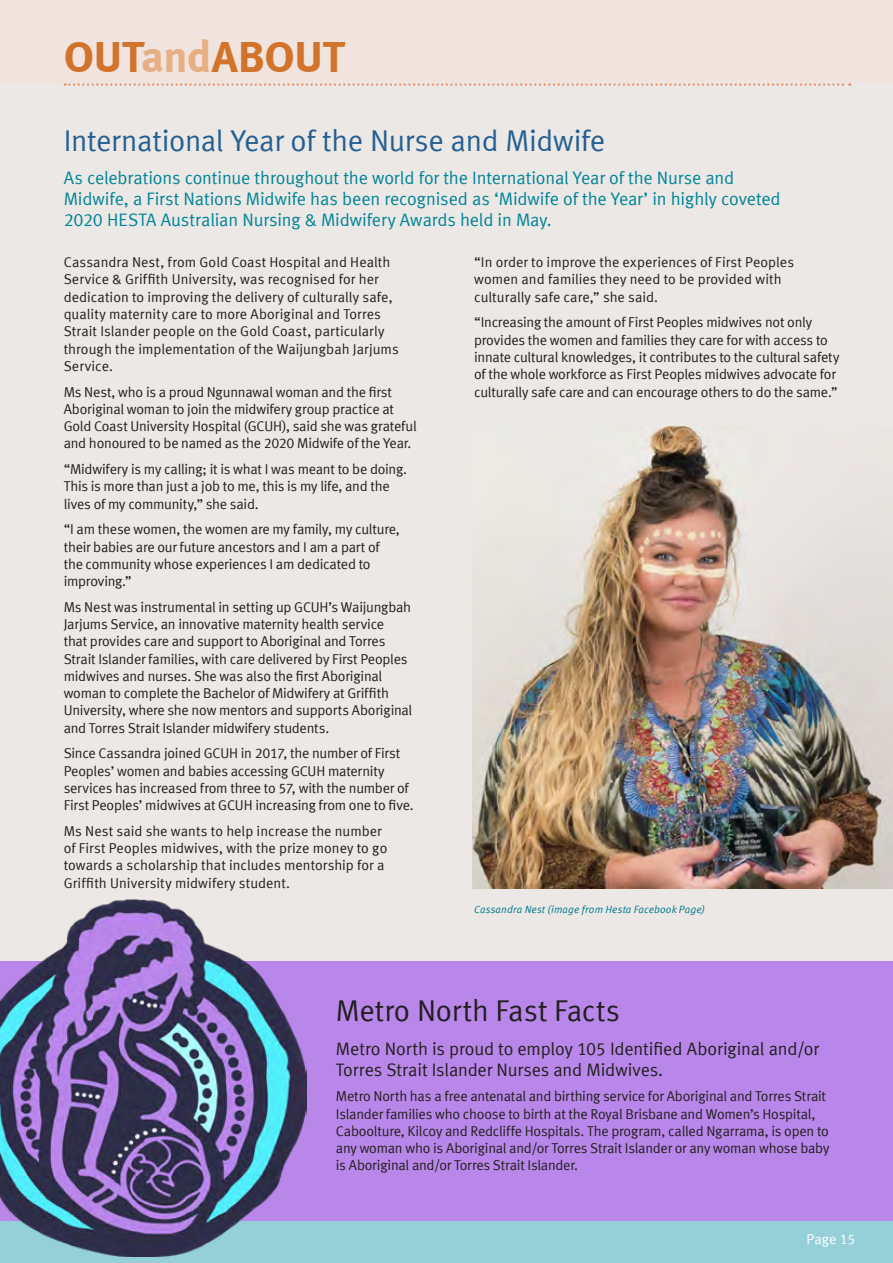
<style>
.page{position:relative;width:893px;height:1263px;background:#fff}
.page>*{position:absolute;margin:0;border:0;box-sizing:border-box;transform-origin:0 0}
.t1{font:44.7px "Meta Bold LF";letter-spacing:-.005em;color:#d1732a}
.t2{font:30px "Meta Normal LF";letter-spacing:-.01em;color:#266093}
.t3{font:30px "Meta Normal LF";color:#231f20}
.t4{font:18px/21px "Meta Normal LF";letter-spacing:-.005em;color:#008598}
.t5{font:18px/21px "Meta Normal LF";letter-spacing:-.005em;color:#231f20}
.t6{font:14.25px/17.2px "Meta Normal LF";letter-spacing:-.01em;color:#231f20}
.t7{font:14.25px "Meta Normal LF";letter-spacing:.01em;color:#fff}
.t8{font:italic 10.5px "Meta Normal LF";letter-spacing:.015em;color:#00788c}
.s1{color:#e6b084}
</style>
<div class="page">
<div style="left:0;top:1220px;width:893px;height:43px;background:#95d0d8"></div>
<div style="left:0;top:0;width:893px;height:1220px;background:#f1e3de"></div>
<div style="left:0;top:83px;width:893px;height:878px;background:#ece8e5"></div>
<div style="left:0;top:961px;width:893px;height:259px;background:#b887e9"></div>
<svg style="left:65px;top:83px;width:785px;height:3px"></svg>
<img style="left:472px;top:427px;width:421px;height:462px">
<img style="left:0;top:899px;width:307px;height:357px">
<h1 class="t1" style="left:64px;top:30px;width:282px">OUT<span class="s1">and</span>ABOUT</h1>
<h2 class="t2" style="left:64px;top:123px;width:543px">International Year of the Nurse and Midwife</h2>
<p class="t4" style="left:64px;top:167px;width:719px">As celebrations continue throughout the world for the International Year of the Nurse and<br>Midwife, a First Nations Midwife has been recognised as ‘Midwife of the Year’ in highly coveted<br>2020 HESTA Australian Nursing &amp; Midwifery Awards held in May.</p>
<p class="t6" style="left:64px;top:253px;width:337px">Cassandra Nest, from Gold Coast Hospital and Health Service &amp; Griffith University, was recognised for her dedication to improving the delivery of culturally safe, quality maternity care to more Aboriginal and Torres Strait Islander people on the Gold Coast, particularly through the implementation of the Waijungbah Jarjums Service.</p>
<p class="t6" style="left:64px;top:383px;width:355px">Ms Nest, who is a proud Ngunnawal woman and the first Aboriginal woman to join the midwifery group practice at Gold Coast University Hospital (GCUH), said she was grateful and honoured to be named as the 2020 Midwife of the Year.</p>
<p class="t6" style="left:64px;top:460px;width:345px">“Midwifery is my calling; it is what I was meant to be doing.<br>This is more than just a job to me, this is my life, and the lives of my community,” she said.</p>
<p class="t6" style="left:64px;top:521px;width:338px">“I am these women, the women are my family, my culture, their babies are our future ancestors and I am a part of the community whose experiences I am dedicated to improving.”</p>
<p class="t6" style="left:64px;top:598px;width:350px">Ms Nest was instrumental in setting up GCUH’s Waijungbah Jarjums Service, an innovative maternity health service<br>that provides care and support to Aboriginal and Torres Strait Islander families, with care delivered by First Peoples midwives and nurses. She was also the first Aboriginal woman to complete the Bachelor of Midwifery at Griffith University, where she now mentors and supports Aboriginal and Torres Strait Islander midwifery students.</p>
<p class="t6" style="left:64px;top:745px;width:352px">Since Cassandra joined GCUH in 2017, the number of First Peoples’ women and babies accessing GCUH maternity services has increased from three to 57, with the number of First Peoples’ midwives at GCUH increasing from one to five.</p>
<p class="t6" style="left:64px;top:822px;width:325px">Ms Nest said she wants to help increase the number of First Peoples midwives, with the prize money to go towards a scholarship that includes mentorship for a Griffith University midwifery student.</p>
<p class="t6" style="left:474px;top:253px;width:321px">“In order to improve the experiences of First Peoples women and families they need to be provided with culturally safe care,” she said.</p>
<p class="t6" style="left:474px;top:314px;width:367px">“Increasing the amount of First Peoples midwives not only provides the women and families they care for with access to innate cultural knowledges, it contributes to the cultural safety of the whole workforce as First Peoples midwives advocate for culturally safe care and can encourage others to do the same.”</p>
<p class="t8" style="left:474px;top:904px;width:232px">Cassandra Nest (image from Hesta Facebook Page)</p>
<h2 class="t3" style="left:336px;top:993px;width:285px">Metro North Fast Facts</h2>
<p class="t5" style="left:336px;top:1037px;width:485px">Metro North is proud to employ 105 Identified Aboriginal and/or<br>Torres Strait Islander Nurses and Midwives.</p>
<p class="t6" style="left:336px;top:1087px;width:495px">Metro North has a free antenatal and birthing service for Aboriginal and Torres Strait Islander families who choose to birth at the Royal Brisbane and Women’s Hospital, Caboolture, Kilcoy and Redcliffe Hospitals. The program, called Ngarrama, is open to any woman who is Aboriginal and/or Torres Strait Islander or any woman whose baby is Aboriginal and/or Torres Strait Islander.</p>
<p class="t7" style="left:806px;top:1231px;width:50px">Page 15</p>
</div>
